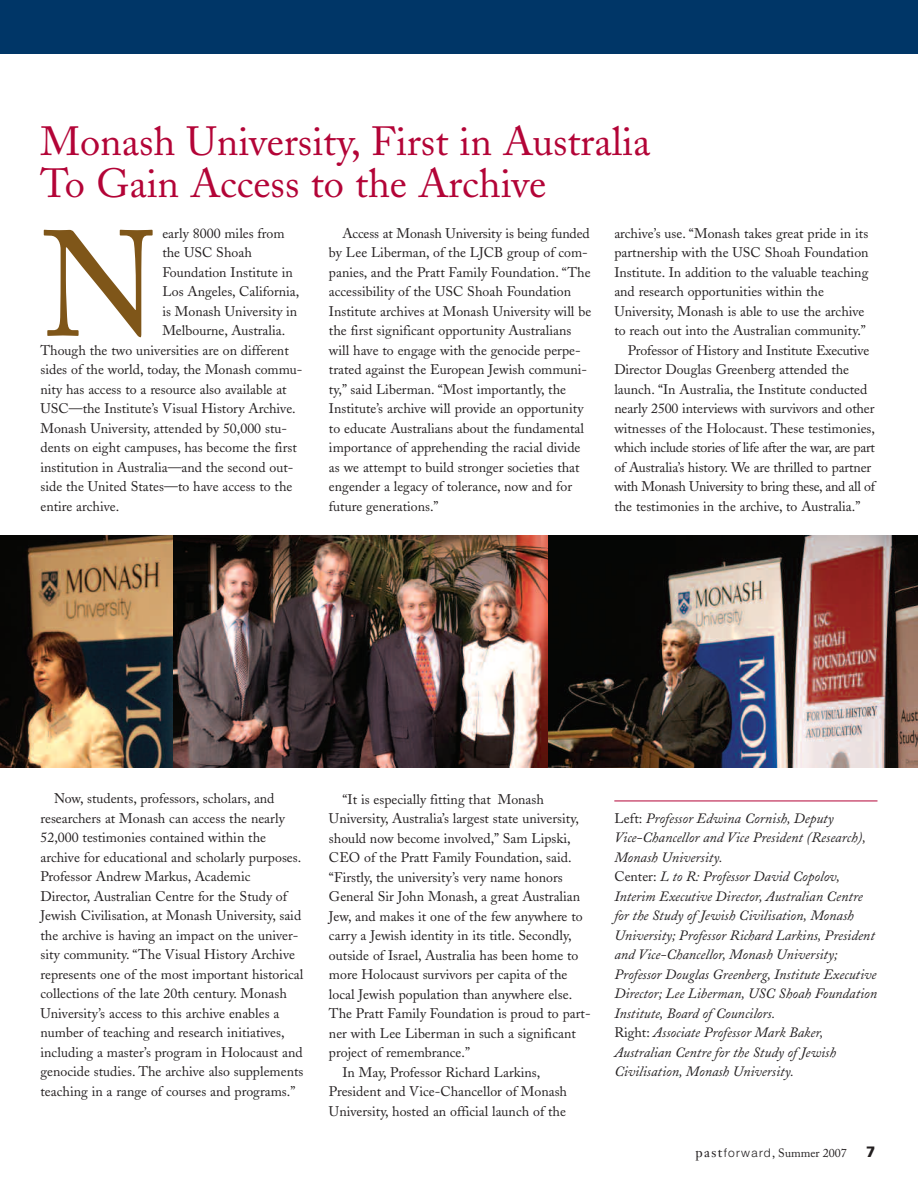
<style>
.page{position:relative;width:918px;height:1188px;background:#fff}
.page>*{position:absolute;margin:0;border:0;box-sizing:border-box;transform-origin:0 0}
.t1{font:148.65px "Adobe Caslon";color:#7f5619}
.t2{font:40.5px/42px "Adobe Caslon";color:#b30437}
.t3{font:900 15px "Frutiger";color:#231f20}
.t4{font:italic 14.1px/19.5px "Adobe Caslon";color:#231f20}
.t5{font:13.8px/19.5px "Adobe Caslon";color:#231f20}
.t6{font:13.8px "Adobe Caslon";letter-spacing:-.025em;color:#231f20}
.t7{font:12px "Adobe Caslon";color:#231f20}
.s1{font-style:normal;font-size:13.8px}
.s2{font-family:"Janson Text";font-size:13.5px}
.s3{font-family:"Helvetica Neue";font-weight:300}
</style>
<div class="page">
<div style="left:0;top:0;width:918px;height:54px;background:#003667"></div>
<hr style="left:614px;top:801px;width:264px;height:1px;background:#b30437">
<img style="left:172px;top:535px;width:376px;height:233px">
<img style="left:0;top:535px;width:172px;height:233px">
<img style="left:548px;top:535px;width:370px;height:233px">
<h2 class="t2" style="left:40px;top:125px;width:611px">Monash University, First in Australia<br>To Gain Access to the Archive</h2>
<p class="t5" style="left:614px;top:225px;width:255px">archive’s use. “Monash takes great pride in its</p>
<p class="t5" style="left:614px;top:244px;width:256px">partnership with the USC Shoah Foundation</p>
<p class="t5" style="left:614px;top:264px;width:256px">Institute. In addition to the valuable teaching</p>
<p class="t5" style="left:614px;top:283px;width:211px">and research opportunities within the</p>
<p class="t5" style="left:614px;top:303px;width:252px">University, Monash is able to use the archive</p>
<p class="t5" style="left:614px;top:322px;width:253px">to reach out into the Australian community.”</p>
<p class="t5" style="left:628px;top:342px;width:243px">Professor of History and Institute Executive</p>
<p class="t5" style="left:614px;top:361px;width:236px">Director Douglas Greenberg attended the</p>
<p class="t5" style="left:614px;top:381px;width:255px">launch. “In Australia, the Institute conducted</p>
<p class="t5" style="left:614px;top:400px;width:262px">nearly 2500 interviews with survivors and other</p>
<p class="t5" style="left:614px;top:420px;width:262px">witnesses of the Holocaust. These testimonies,</p>
<p class="t6" style="left:614px;top:442px;width:262px">which include stories of life after the war, are part</p>
<p class="t5" style="left:614px;top:459px;width:258px">of Australia’s history. We are thrilled to partner</p>
<p class="t6" style="left:614px;top:481px;width:262px">with Monash University to bring these, and all of</p>
<p class="t5" style="left:614px;top:498px;width:248px">the testimonies in the archive, to Australia.”</p>
<p class="t5" style="left:329px;top:225px;width:264px;text-indent:13px">Access at Monash University is being funded by Lee Liberman, of the LJCB group of com&shy;panies, and the Pratt Family Foundation. “The accessibility of the USC Shoah Foundation Institute archives at Monash University will be the first significant opportunity Australians will have to engage with the genocide perpe&shy;trated against the European Jewish communi&shy;ty,” said Liberman. “Most importantly, the Institute’s archive will provide an opportunity to educate Australians about the fundamental importance of apprehending the racial divide as we attempt to build stronger societies that engender a legacy of tolerance, now and for future generations.”</p>
<h1 class="t1" style="left:40px;top:230px;width:120px">N</h1>
<p class="t5" style="left:162px;top:225px;width:124px">early 8000 miles from</p>
<p class="t5" style="left:162px;top:245px;width:91px">the USC Shoah</p>
<p class="t5" style="left:162px;top:264px;width:132px">Foundation Institute in</p>
<p class="t5" style="left:162px;top:284px;width:138px">Los Angeles, California,</p>
<p class="t5" style="left:162px;top:303px;width:136px">is Monash University in</p>
<p class="t5" style="left:162px;top:323px;width:124px">Melbourne, Australia.</p>
<p class="t5" style="left:41px;top:342px;width:250px">Though the two universities are on different</p>
<p class="t5" style="left:41px;top:362px;width:263px">sides of the world, today, the Monash commu-</p>
<p class="t5" style="left:41px;top:381px;width:248px">nity has access to a resource also available at</p>
<p class="t5" style="left:41px;top:401px;width:257px">USC—the Institute’s Visual History Archive.</p>
<p class="t5" style="left:41px;top:420px;width:248px">Monash University, attended by 50,000 stu-</p>
<p class="t5" style="left:41px;top:440px;width:258px">dents on eight campuses, has become the first</p>
<p class="t5" style="left:41px;top:459px;width:254px">institution in Australia—and the second out-</p>
<p class="t5" style="left:41px;top:479px;width:253px">side the United States—to have access to the</p>
<p class="t5" style="left:41px;top:498px;width:80px">entire archive.</p>
<p class="t5" style="left:41px;top:791px;width:264px;text-indent:13px">Now, students, professors, scholars, and researchers at Monash can access the nearly 52,000 testimonies contained within the archive for educational and scholarly purposes.<br>Professor Andrew Markus, Academic Director, Australian Centre for the Study of Jewish Civilisation, at Monash University, said the archive is having an impact on the univer&shy;sity community. “The Visual History Archive represents one of the most important historical collections of the late 20th century. Monash University’s access to this archive enables a number of teaching and research initiatives, including a master’s program in Holocaust and genocide studies. The archive also supplements teaching in a range of courses and programs.”</p>
<p class="t5" style="left:342px;top:791px;width:203px">“It is especially fitting that Monash</p>
<p class="t5" style="left:329px;top:810px;width:251px">University, Australia’s largest state university,</p>
<p class="t5" style="left:329px;top:830px;width:243px">should now become involved,” Sam Lipski,</p>
<p class="t5" style="left:329px;top:849px;width:244px">CEO of the Pratt Family Foundation, said.</p>
<p class="t5" style="left:329px;top:869px;width:235px">“Firstly, the university’s very name honors</p>
<p class="t5" style="left:329px;top:888px;width:253px">General Sir John Monash, a great Australian</p>
<p class="t5" style="left:329px;top:908px;width:255px">Jew, and makes it one of the few anywhere to</p>
<p class="t5" style="left:329px;top:927px;width:244px">carry a Jewish identity in its title. Secondly,</p>
<p class="t5" style="left:329px;top:947px;width:251px">outside of Israel, Australia has been home to</p>
<p class="t5" style="left:329px;top:966px;width:240px">more Holocaust survivors per capita of the</p>
<p class="t5" style="left:329px;top:986px;width:245px">local Jewish population than anywhere else.</p>
<p class="t5" style="left:329px;top:1005px;width:263px">The Pratt Family Foundation is proud to part-</p>
<p class="t5" style="left:329px;top:1025px;width:248px">ner with Lee Liberman in such a significant</p>
<p class="t5" style="left:329px;top:1044px;width:143px">project of remembrance.”</p>
<p class="t5" style="left:342px;top:1064px;width:199px">In May, Professor Richard Larkins,</p>
<p class="t5" style="left:329px;top:1083px;width:240px">President and Vice-Chancellor of Monash</p>
<p class="t5" style="left:329px;top:1103px;width:239px">University, hosted an official launch of the</p>
<p class="t4" style="left:614px;top:810px;width:264px"><span class="s1">Left:</span> Professor Edwina Cornish, Deputy Vice-Chancellor and Vice President (Research), Monash University.<br><span class="s1">Center:</span> L to R: Professor David Copolov, Interim Executive Director, Australian Centre for the Study of Jewish Civilisation, Monash University; Professor Richard Larkins, President and Vice-Chancellor, Monash University; Professor Douglas Greenberg, Institute Executive Director; Lee Liberman, USC Shoah Foundation Institute, Board of Councilors.<br><span class="s1">Right:</span> Associate Professor Mark Baker, Australian Centre for the Study of Jewish Civilisation, Monash University.</p>
<p class="t7" style="left:695px;top:1149px;width:153px"><span class="s2">past</span><span class="s3">forward</span>, Summer 2007</p>
<p class="t3" style="left:866px;top:1146px;width:11px">7</p>
</div>
